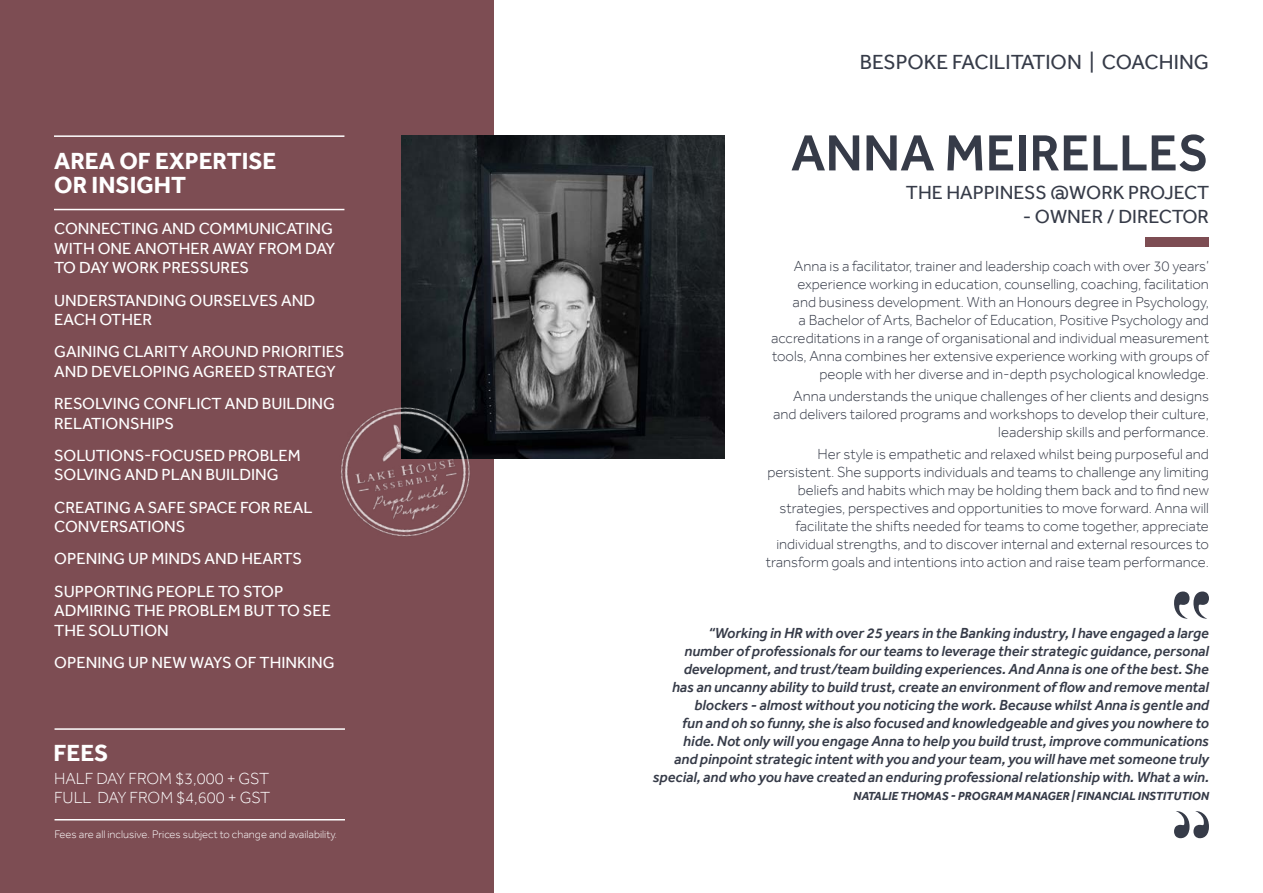
<style>
.page{position:relative;width:1263px;height:893px;background:#fff}
.page>*{position:absolute;margin:0;border:0;box-sizing:border-box;transform-origin:0 0}
.t1{font:500 52.5px "Effra";color:#363b48}
.t2{font:700 24px/24px "Effra";color:#fff}
.t3{font:21px "Effra";color:#363b48}
.t4{font:19.5px "Effra";color:#363b48}
.t5{font:16.5px/19.5px "Effra";color:#fff}
.t6{font:300 16.5px/19.5px "Effra";color:#fff}
.t7{font:300 15px/18px "Effra";color:#363b48;text-align:right}
.t8{font:italic 500 15px/18px "Effra";color:#363b48;text-align:right}
.t9{font:italic 700 12px "Effra";color:#363b48}
.t10{font:300 11.25px "Effra";color:#fff}
</style>
<div class="page">
<div style="left:0;top:0;width:493px;height:893px;background:#7d4d53"></div>
<div style="left:1145px;top:237px;width:64px;height:10px;background:#7d4d53"></div>
<hr style="left:54px;top:209px;width:290px;height:1px;background:#fff">
<hr style="left:54px;top:135px;width:290px;height:2px;background:#fff">
<svg style="left:1174px;top:811px;width:35px;height:27px"></svg>
<img style="left:402px;top:135px;width:323px;height:323px">
<svg style="left:1174px;top:591px;width:35px;height:28px"></svg>
<img style="left:341px;top:387px;width:152px;height:150px">
<hr style="left:55px;top:728px;width:290px;height:2px;background:#fff">
<hr style="left:55px;top:819px;width:290px;height:1px;background:#fff">
<h2 class="t2" style="left:54px;top:149px;width:224px">AREA OF EXPERTISE<br>OR INSIGHT</h2>
<p class="t5" style="left:54px;top:219px;width:282px">CONNECTING AND COMMUNICATING<br>WITH ONE ANOTHER AWAY FROM DAY<br>TO DAY WORK PRESSURES</p>
<p class="t5" style="left:54px;top:290px;width:262px">UNDERSTANDING OURSELVES AND<br>EACH OTHER</p>
<p class="t5" style="left:54px;top:342px;width:292px">GAINING CLARITY AROUND PRIORITIES<br>AND DEVELOPING AGREED STRATEGY</p>
<p class="t5" style="left:54px;top:394px;width:282px">RESOLVING CONFLICT AND BUILDING<br>RELATIONSHIPS</p>
<p class="t5" style="left:54px;top:445px;width:248px">SOLUTIONS-FOCUSED PROBLEM<br>SOLVING AND PLAN BUILDING</p>
<p class="t5" style="left:54px;top:497px;width:260px">CREATING A SAFE SPACE FOR REAL<br>CONVERSATIONS</p>
<p class="t5" style="left:54px;top:543px;width:249px;line-height:32.2px">OPENING UP MINDS AND HEARTS<br>SUPPORTING PEOPLE TO STOP</p>
<p class="t5" style="left:54px;top:601px;width:278px">ADMIRING THE PROBLEM BUT TO SEE<br>THE SOLUTION</p>
<p class="t5" style="left:54px;top:652px;width:282px">OPENING UP NEW WAYS OF THINKING</p>
<h2 class="t2" style="left:54px;top:741px;width:56px">FEES</h2>
<p class="t6" style="left:54px;top:768px;width:218px">HALF DAY FROM $3,000 + GST<br>FULL DAY FROM $4,600 + GST</p>
<p class="t10" style="left:55px;top:828px;width:284px">Fees are all inclusive. Prices subject to change and availability.</p>
<h3 class="t3" style="left:860px;top:49px;width:351px">BESPOKE FACILITATION | COACHING</h3>
<h1 class="t1" style="left:791px;top:122px;width:419px">ANNA MEIRELLES</h1>
<h3 class="t4" style="left:906px;top:181px;width:305px">THE HAPPINESS @WORK PROJECT</h3>
<h3 class="t4" style="left:1023px;top:205px;width:188px">- OWNER / DIRECTOR</h3>
<p class="t7" style="left:771px;top:257px;width:439px">Anna is a facilitator, trainer and leadership coach with over 30 years’ experience working in education, counselling, coaching, facilitation and business development. With an Honours degree in Psychology,<br>a Bachelor of Arts, Bachelor of Education, Positive Psychology and accreditations in a range of organisational and individual measurement tools, Anna combines her extensive experience working with groups of people with her diverse and in-depth psychological knowledge.</p>
<p class="t7" style="left:773px;top:387px;width:437px">Anna understands the unique challenges of her clients and designs and delivers tailored programs and workshops to develop their culture, leadership skills and performance.</p>
<p class="t7" style="left:766px;top:445px;width:445px">Her style is empathetic and relaxed whilst being purposeful and persistent. She supports individuals and teams to challenge any limiting beliefs and habits which may be holding them back and to find new strategies, perspectives and opportunities to move forward. Anna will facilitate the shifts needed for teams to come together, appreciate individual strengths, and to discover internal and external resources to transform goals and intentions into action and raise team performance.</p>
<p class="t8" style="left:653px;top:624px;width:558px">“Working in HR with over 25 years in the Banking industry, I have engaged a large<br>number of professionals for our teams to leverage their strategic guidance, personal development, and trust/team building experiences. And Anna is one of the best. She<br>has an uncanny ability to build trust, create an environment of flow and remove mental blockers - almost without you noticing the work. Because whilst Anna is gentle and<br>fun and oh so funny, she is also focused and knowledgeable and gives you nowhere to hide. Not only will you engage Anna to help you build trust, improve communications<br>and pinpoint strategic intent with you and your team, you will have met someone truly special, and who you have created an enduring professional relationship with. What a win.</p>
<p class="t9" style="left:853px;top:789px;width:357px">NATALIE THOMAS - PROGRAM MANAGER | FINANCIAL INSTITUTION</p>
</div>
